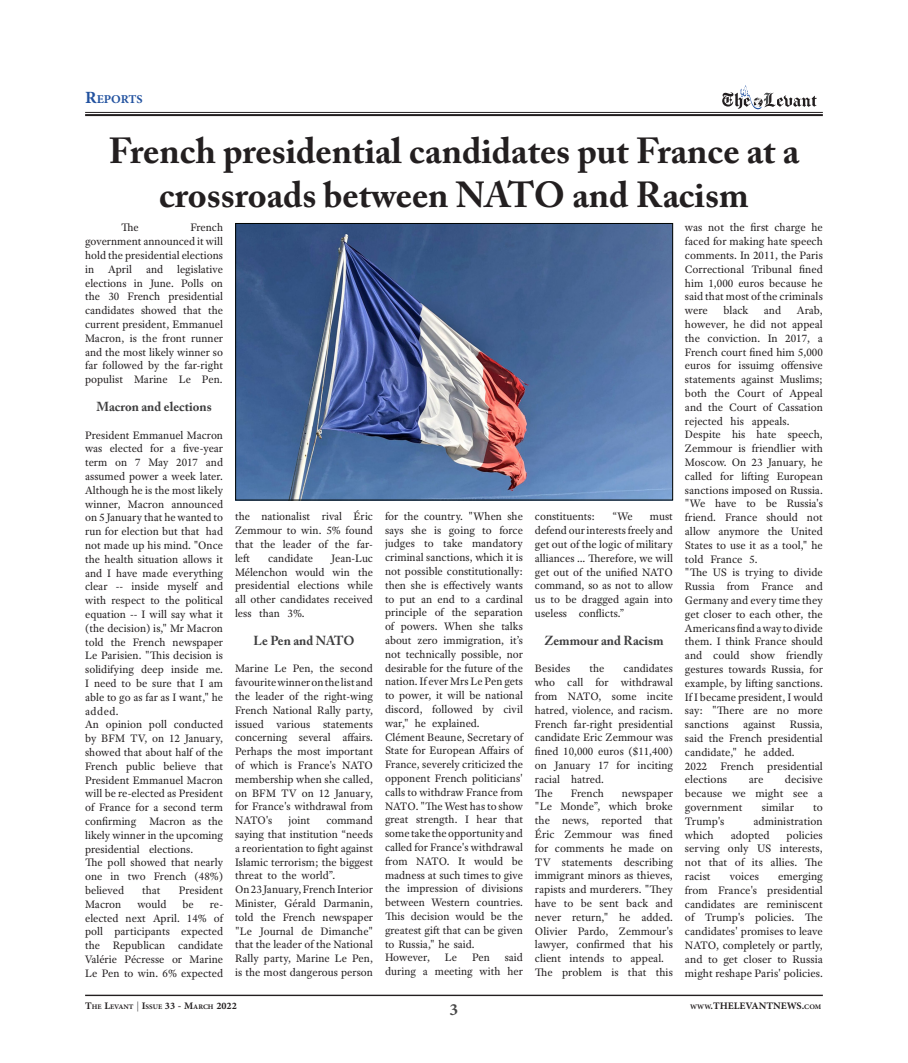
<style>
.page{position:relative;width:908px;height:1063px;background:#fff}
.page>*{position:absolute;margin:0;border:0;box-sizing:border-box;transform-origin:0 0}
.t1{font:700 36px/44px "Adobe Caslon Pro";color:#231f20;text-align:center}
.t2{font:700 24px "Adobe Arabic";color:#494949}
.t3{font:700 16.8px "Adobe Arabic";letter-spacing:-.005em;color:#21519f}
.t4{font:700 14px "Adobe Arabic";color:#231f20}
.t5{font:700 13px "Adobe Caslon Pro";color:#3e3e3f}
.t6{font:11.5px/13.8px "Adobe Text Pro";color:#231f20;text-align:justify}
.t7{font:700 9.8px "Adobe Arabic";color:#231f20}
.s1{font-size:24px}
.s2{font-size:14px}
.s3{font-weight:400;font-size:14px;color:#666}
.s4{font-size:9.8px}
</style>
<div class="page">
<hr style="left:85px;top:112px;width:737px;height:1px;background:#231f20">
<hr style="left:85px;top:114px;width:737px;height:2px;background:#231f20">
<svg style="left:722px;top:85px;width:94px;height:24px"></svg>
<hr style="left:85px;top:995px;width:737px;height:1px;background:#231f20">
<img style="left:237px;top:225px;width:433px;height:273px">
<div style="left:235px;top:223px;width:437px;height:277px;border:1px solid #000400"></div>
<h3 class="t3" style="left:85px;top:87px;width:59px"><span class="s1">R</span>eports</h3>
<h1 class="t1" style="left:109px;top:128px;width:691px">French presidential candidates put France at a crossroads between NATO and Racism</h1>
<p class="t6" style="left:85px;top:221px;width:139px;text-indent:105px">French government announced it will hold the presidential elections in April and legislative elections in June. Polls on the 30 French presidential candidates showed that the current president, Emmanuel Macron, is the front runner and the most likely winner so far followed by the far-right populist Marine Le Pen.</p>
<p class="t5" style="left:96px;top:399px;width:117px">Macron and elections</p>
<p class="t6" style="left:85px;top:428px;width:139px;text-align:left">President Emmanuel Macron was elected for a five-year term on 7 May 2017 and assumed power a week later.<br>Although he is the most likely winner, Macron announced on 5 January that he wanted to run for election but that had not made up his mind. "Once the health situation allows it and I have made everything clear -- inside myself and with respect to the political equation -- I will say what it (the decision) is," Mr Macron told the French newspaper<br>Le Parisien. "This decision is solidifying deep inside me.<br>I need to be sure that I am able to go as far as I want," he added.<br>An opinion poll conducted by BFM TV, on 12 January, showed that about half of the<br>French public believe that<br>President Emmanuel Macron will be re-elected as President of France for a second term confirming Macron as the likely winner in the upcoming presidential elections.<br>The poll showed that nearly one in two French (48%) believed</p>
<p class="t6" style="left:121px;top:221px;width:19px">The</p>
<p class="t6" style="left:142px;top:883px;width:20px">that</p>
<p class="t6" style="left:179px;top:883px;width:46px">President</p>
<p class="t6" style="left:85px;top:897px;width:38px">Macron</p>
<p class="t6" style="left:137px;top:897px;width:31px">would</p>
<p class="t6" style="left:182px;top:897px;width:13px">be</p>
<p class="t6" style="left:85px;top:897px;width:139px;text-indent:125px">re&shy;elected next April. 14% of poll participants expected the Republican candidate Valérie Pécresse or Marine Le Pen to win. 6% expected</p>
<p class="t6" style="left:235px;top:510px;width:139px">the nationalist rival Éric Zemmour to win. 5% found that the leader of the far&shy;left</p>
<p class="t6" style="left:268px;top:551px;width:46px">candidate</p>
<p class="t6" style="left:235px;top:551px;width:139px;text-indent:96px">Jean-Luc Mélenchon would win the presidential elections while all other candidates received less than 3%.</p>
<p class="t5" style="left:253px;top:633px;width:103px">Le Pen and NATO</p>
<p class="t6" style="left:235px;top:662px;width:139px">Marine Le Pen, the second favourite winner on the list and the leader of the right-wing French National Rally party, issued various statements concerning several affairs.<br>Perhaps the most important of which is France's NATO membership when she called, on BFM TV on 12 January, for France's withdrawal from NATO's</p>
<p class="t6" style="left:235px;top:813px;width:139px;text-align:left;text-indent:91px">command saying that institution “needs a reorientation to fight against<br>Islamic terrorism; the biggest threat to the world”.<br>On 23 January, French Interior<br>Minister, Gérald Darmanin, told the French newspaper "Le Journal de Dimanche" that the leader of the National<br>Rally party, Marine Le Pen, is the most dangerous person</p>
<p class="t6" style="left:288px;top:813px;width:23px">joint</p>
<p class="t6" style="left:385px;top:509px;width:139px;text-align:left">for the country. "When she says she is going to force judges to take mandatory criminal sanctions, which it is not possible constitutionally: then she is effectively wants to put an end to a cardinal principle of the separation of powers. When she talks about zero immigration, it’s not technically possible, nor desirable for the future of the nation. If ever Mrs Le Pen gets to power, it will be national discord, followed by civil war," he explained.<br>Clément Beaune, Secretary of<br>State for European Affairs of<br>France, severely criticized the opponent French politicians' calls to withdraw France from<br>NATO. "The West has to show great strength. I hear that some take the opportunity and called for France's withdrawal from NATO. It would be madness at such times to give the impression of divisions between Western countries.<br>This decision would be the greatest gift that can be given to Russia," he said.<br>However,</p>
<p class="t6" style="left:385px;top:951px;width:139px;text-align:right">said<br>during a meeting with her</p>
<p class="t6" style="left:444px;top:951px;width:14px">Le</p>
<p class="t6" style="left:472px;top:951px;width:19px">Pen</p>
<p class="t6" style="left:534px;top:510px;width:62px">constituents:</p>
<p class="t6" style="left:612px;top:510px;width:22px">“We</p>
<p class="t6" style="left:534px;top:510px;width:139px;text-indent:115px">must defend our interests freely and get out of the logic of military alliances … Therefore, we will get out of the unified NATO command, so as not to allow us to be dragged again into useless conflicts.”</p>
<p class="t5" style="left:544px;top:633px;width:120px">Zemmour and Racism</p>
<p class="t6" style="left:534px;top:662px;width:37px">Besides</p>
<p class="t6" style="left:589px;top:662px;width:16px">the</p>
<p class="t6" style="left:534px;top:662px;width:139px;text-align:left;text-indent:89px">candidates who call for withdrawal from NATO, some incite hatred, violence, and racism.<br>French far-right presidential candidate Eric Zemmour was fined 10,000 euros ($11,400) on January 17 for inciting racial hatred.<br>The</p>
<p class="t6" style="left:570px;top:786px;width:35px">French</p>
<p class="t6" style="left:534px;top:786px;width:139px;text-align:left;text-indent:87px">newspaper "Le Monde”, which broke the news, reported that<br>Éric Zemmour was fined for comments he made on<br>TV statements describing immigrant minors as thieves, rapists and murderers. "They have to be sent back and never return," he added.<br>Olivier Pardo, Zemmour's lawyer, confirmed that his client intends to appeal.<br>The problem is that this</p>
<p class="t6" style="left:684px;top:221px;width:139px">was not the first charge he faced for making hate speech comments. In 2011, the Paris Correctional Tribunal fined him 1,000 euros because he said that most of the criminals were</p>
<p class="t6" style="left:723px;top:303px;width:26px">black</p>
<p class="t6" style="left:763px;top:303px;width:19px">and</p>
<p class="t6" style="left:684px;top:303px;width:139px;text-align:left;text-indent:112px">Arab, however, he did not appeal the conviction. In 2017, a<br>French court fined him 5,000 euros for issuimg offensive statements against Muslims; both the Court of Appeal and the Court of Cassation rejected his appeals.<br>Despite his hate speech,<br>Zemmour is friendlier with<br>Moscow. On 23 January, he called for lifting European sanctions imposed on Russia. "We have to be Russia's friend. France should not allow anymore the United<br>States to use it as a tool," he told France 5.<br>"The US is trying to divide<br>Russia from France and<br>Germany and every time they get closer to each other, the<br>Americans find a way to divide them. I think France should and could show friendly gestures towards Russia, for example, by lifting sanctions.<br>If I became president, I would say: "There are no more sanctions against Russia, said the French presidential candidate," he added.<br>2022 French presidential elections</p>
<p class="t6" style="left:684px;top:773px;width:139px;text-indent:100px">decisive because we might see a government</p>
<p class="t6" style="left:748px;top:773px;width:16px">are</p>
<p class="t6" style="left:761px;top:800px;width:34px">similar</p>
<p class="t6" style="left:812px;top:800px;width:11px">to</p>
<p class="t6" style="left:684px;top:814px;width:41px">Trump's</p>
<p class="t6" style="left:753px;top:814px;width:71px">administration</p>
<p class="t6" style="left:684px;top:828px;width:30px">which</p>
<p class="t6" style="left:730px;top:828px;width:40px">adopted</p>
<p class="t6" style="left:684px;top:828px;width:139px;text-indent:102px">policies serving only US interests, not that of its allies. The racist</p>
<p class="t6" style="left:684px;top:869px;width:139px;text-indent:93px">emerging from France's presidential candidates are reminiscent of Trump's policies. The candidates' promises to leave NATO, completely or partly, and to get closer to Russia might reshape Paris' policies.</p>
<p class="t6" style="left:729px;top:869px;width:31px">voices</p>
<p class="t7" style="left:85px;top:999px;width:153px"><span class="s2">T</span>he <span class="s2">L</span>evant <span class="s3">|</span> <span class="s2">I</span>ssue <span class="s2">33 - M</span>arch <span class="s2">2022</span></p>
<p class="t4" style="left:690px;top:996px;width:57px"><span class="s4">www</span>.THELEVAN</p>
<p class="t4" style="left:766px;top:996px;width:15px">TNEWS</p>
<p class="t7" style="left:801px;top:999px;width:21px"><span class="s2">.</span>com</p>
<h2 class="t2" style="left:449px;top:993px;width:10px">3</h2>
</div>
